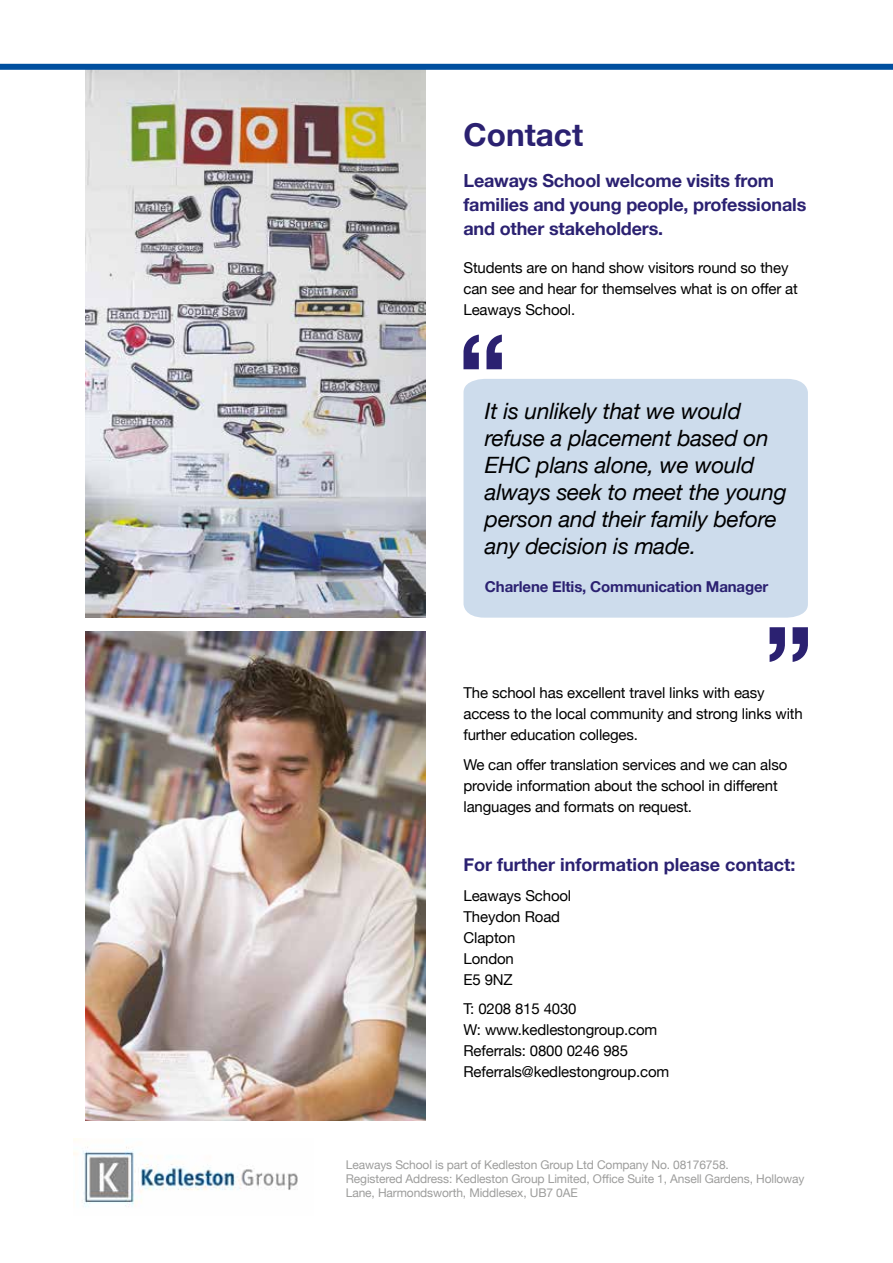
<style>
.page{position:relative;width:893px;height:1263px;background:#fff}
.page>*{position:absolute;margin:0;border:0;box-sizing:border-box;transform-origin:0 0}
.t1{font:700 31.5px "Helvetica Neue";color:#2b2171}
.t2{font:italic 22.5px/27px "Helvetica Neue";letter-spacing:-.01em;color:#000}
.t3{font:700 18px/24px "Helvetica Neue";letter-spacing:-.01em;color:#2b2171}
.t4{font:15px/21px "Helvetica Neue";letter-spacing:-.01em;color:#000}
.t5{font:700 15px "Helvetica Neue";letter-spacing:-.01em;color:#2b2171}
.t6{font:12px/14.4px "Helvetica Neue";letter-spacing:-.01em;color:#9d9d9c}
</style>
<div class="page">
<img style="left:85px;top:70px;width:340px;height:548px">
<img style="left:73px;top:1138px;width:225px;height:69px">
<div style="left:0;top:64px;width:893px;height:6px;background:#004f9f"></div>
<svg style="left:463px;top:335px;width:39px;height:34px"></svg>
<div style="left:463px;top:379px;width:345px;height:239px;background:#cddcec"></div>
<svg style="left:770px;top:627px;width:38px;height:35px"></svg>
<img style="left:85px;top:631px;width:340px;height:489px">
<h1 class="t1" style="left:463px;top:110px;width:121px">Contact</h1>
<p class="t3" style="left:463px;top:169px;width:344px">Leaways School welcome visits from families and young people, professionals and other stakeholders.</p>
<p class="t4" style="left:463px;top:258px;width:336px">Students are on hand show visitors round so they can see and hear for themselves what is on offer at<br>Leaways School.</p>
<h2 class="t2" style="left:485px;top:399px;width:303px">It is unlikely that we would refuse a placement based on<br>EHC plans alone, we would always seek to meet the young person and their family before any decision is made.</h2>
<p class="t5" style="left:485px;top:575px;width:285px">Charlene Eltis, Communication Manager</p>
<p class="t4" style="left:463px;top:683px;width:341px">The school has excellent travel links with easy access to the local community and strong links with further education colleges.</p>
<p class="t4" style="left:463px;top:755px;width:325px">We can offer translation services and we can also provide information about the school in different languages and formats on request.</p>
<p class="t3" style="left:463px;top:853px;width:333px">For further information please contact:</p>
<p class="t4" style="left:463px;top:886px;width:109px">Leaways School<br>Theydon Road<br>Clapton<br>London<br>E5 9NZ</p>
<p class="t4" style="left:463px;top:999px;width:207px">T: 0208 815 4030<br>W: www.kedlestongroup.com<br>Referrals: 0800 0246 985<br>Referrals@kedlestongroup.com</p>
<p class="t6" style="left:346px;top:1158px;width:460px">Leaways School is part of Kedleston Group Ltd Company No. 08176758.<br>Registered Address: Kedleston Group Limited, Office Suite 1, Ansell Gardens, Holloway<br>Lane, Harmondsworth, Middlesex, UB7 0AE</p>
</div>
